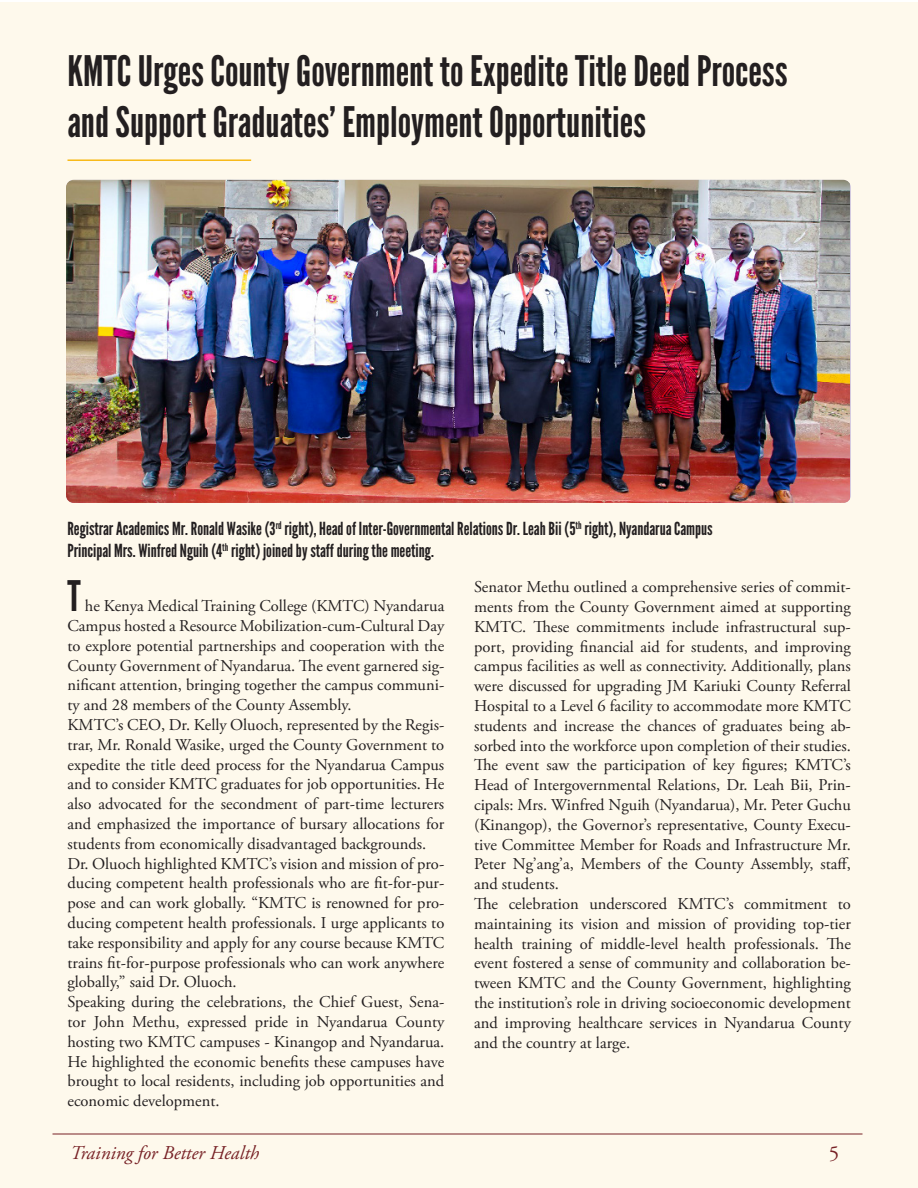
<style>
.page{position:relative;width:918px;height:1188px;background:#fff}
.page>*{position:absolute;margin:0;border:0;box-sizing:border-box;transform-origin:0 0}
.t1{font:42px/50.4px "League Gothic";color:#231f20}
.t2{font:21px "Adobe Garamond Pro";color:#6d1527}
.t3{font:italic 19.5px "Adobe Garamond Pro";color:#6d1527}
.t4{font:18px/21.6px "League Gothic";color:#231f20}
.t5{font:16.5px/19.8px "Adobe Garamond Pro";color:#231f20;text-align:justify}
</style>
<div class="page">
<div style="left:0;top:3px;width:918px;height:1185px;background:#fef9ec"></div>
<hr style="left:68px;top:159px;width:183px;height:2px;background:#f8b916">
<img style="left:66px;top:180px;width:785px;height:323px">
<p class="t1" style="left:68px;top:46px;width:722px">KMTC Urges County Government to Expedite Title Deed Process and Support Graduates’ Employment Opportunities</p>
<p class="t4" style="left:68px;top:518px;width:647px">Registrar Academics Mr. Ronald Wasike (3<sup>rd</sup> right), Head of Inter-Governmental Relations Dr. Leah Bii (5<sup>th</sup> right), Nyandarua Campus<br>Principal Mrs. Winfred Nguih (4<sup>th</sup> right) joined by staff during the meeting.</p>
<p class="t1" style="left:68px;top:571px;width:15px">T</p>
<p class="t5" style="left:68px;top:597px;width:378px;text-indent:17px">he Kenya Medical Training College (KMTC) Nyandarua Campus hosted a Resource Mobilization-cum-Cultural Day to explore potential partnerships and cooperation with the County Government of Nyandarua. The event garnered sig&shy;nificant attention, bringing together the campus communi&shy;ty and 28 members of the County Assembly.</p>
<p class="t5" style="left:68px;top:715px;width:378px">KMTC’s CEO, Dr. Kelly Oluoch, represented by the Regis&shy;trar, Mr. Ronald Wasike, urged the County Government to expedite the title deed process for the Nyandarua Campus and to consider KMTC graduates for job opportunities. He also advocated for the secondment of part-time lecturers and emphasized the importance of bursary allocations for students from economically disadvantaged backgrounds.</p>
<p class="t5" style="left:68px;top:854px;width:378px">Dr. Oluoch highlighted KMTC’s vision and mission of pro&shy;ducing competent health professionals who are fit-for-pur&shy;pose and can work globally. “KMTC is renowned for pro&shy;ducing competent health professionals. I urge applicants to take responsibility and apply for any course because KMTC trains fit-for-purpose professionals who can work anywhere globally,” said Dr. Oluoch.</p>
<p class="t5" style="left:68px;top:993px;width:378px">Speaking during the celebrations, the Chief Guest, Sena&shy;tor John Methu, expressed pride in Nyandarua County hosting two KMTC campuses - Kinangop and Nyandarua.<br>He highlighted the economic benefits these campuses have brought to local residents, including job opportunities and economic development.</p>
<p class="t5" style="left:474px;top:578px;width:378px">Senator Methu outlined a comprehensive series of commit&shy;ments from the County Government aimed at supporting KMTC. These commitments include infrastructural sup&shy;port, providing financial aid for students, and improving campus facilities as well as connectivity. Additionally, plans were discussed for upgrading JM Kariuki County Referral Hospital to a Level 6 facility to accommodate more KMTC students and increase the chances of graduates being ab&shy;sorbed into the workforce upon completion of their studies.</p>
<p class="t5" style="left:474px;top:756px;width:378px">The event saw the participation of key figures; KMTC’s Head of Intergovernmental Relations, Dr. Leah Bii, Prin&shy;cipals: Mrs. Winfred Nguih (Nyandarua), Mr. Peter Guchu (Kinangop), the Governor’s representative, County Execu&shy;tive Committee Member for Roads and Infrastructure Mr.<br>Peter Ng’ang’a, Members of the County Assembly, staff, and students.</p>
<p class="t5" style="left:474px;top:894px;width:378px">The celebration underscored KMTC’s commitment to maintaining its vision and mission of providing top-tier health training of middle-level health professionals. The event fostered a sense of community and collaboration be&shy;tween KMTC and the County Government, highlighting the institution’s role in driving socioeconomic development and improving healthcare services in Nyandarua County and the country at large.</p>
<p class="t3" style="left:70px;top:1141px;width:190px">Training for Better Health</p>
<p class="t2" style="left:829px;top:1140px;width:12px">5</p>
</div>
